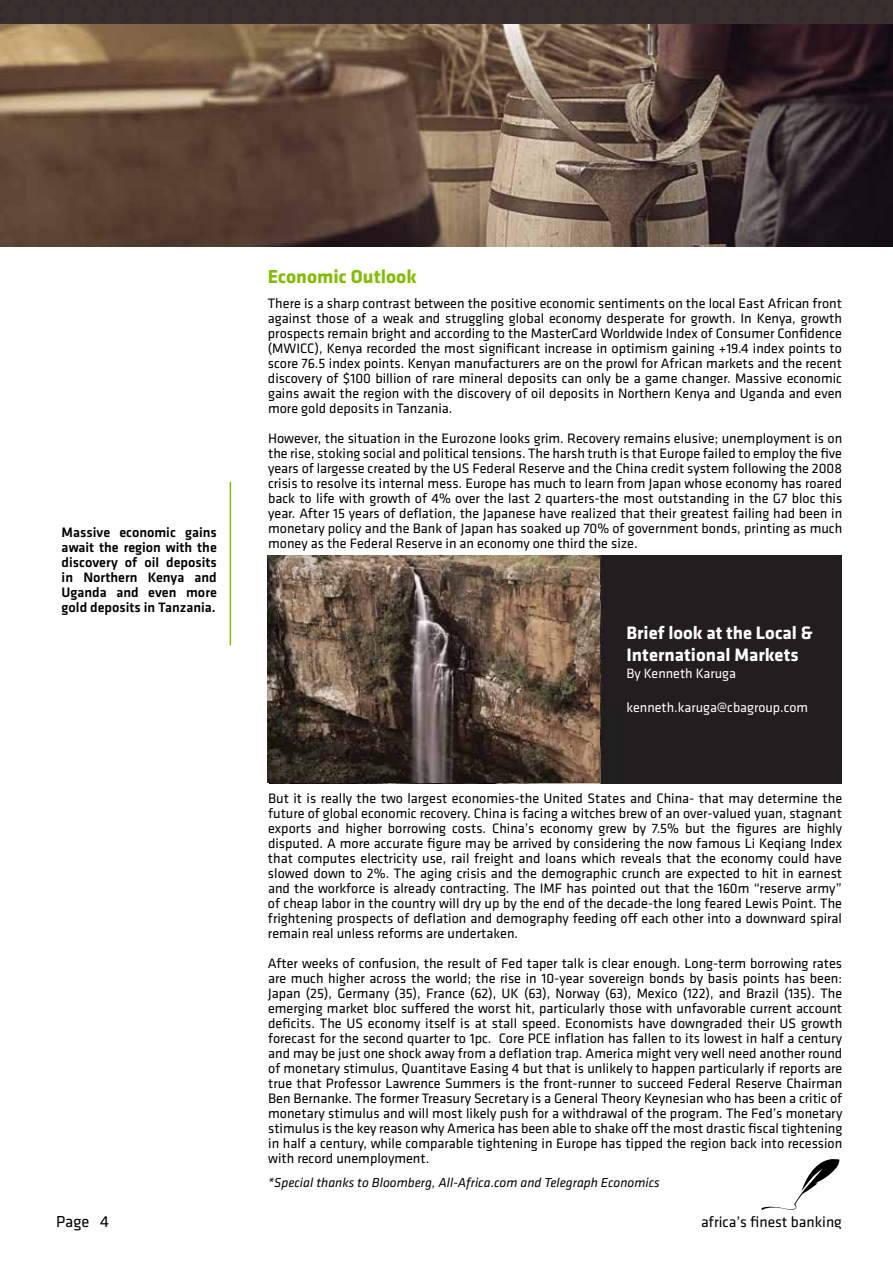
<style>
.page{position:relative;width:893px;height:1263px;background:#fff}
.page>*{position:absolute;margin:0;border:0;box-sizing:border-box;transform-origin:0 0}
.t1{font:700 19.5px "Klavika";color:#82bc00}
.t2{font:700 18.75px/22.5px "Klavika";color:#fff}
.t3{font:16.5px "Klavika";color:#000}
.t4{font:15.45px "Klavika";color:#000}
.t5{font:14.1px/15px "Klavika";color:#000;text-align:justify}
.t6{font:500 14.1px/15px "Klavika";color:#000;text-align:justify}
.t7{font:13.95px "Klavika";color:#fff}
.t8{font:italic 13.5px "Klavika";color:#000}
</style>
<div class="page">
<svg style="left:761px;top:1159px;width:79px;height:51px"></svg>
<img style="left:0;top:24px;width:893px;height:223px">
<div style="left:0;top:0;width:893px;height:24px;background:#392f2c"></div>
<hr style="left:230px;top:482px;width:1px;height:163px;background:#82bc00">
<div style="left:269px;top:555px;width:573px;height:229px;background:#231d1f"></div>
<img style="left:268px;top:556px;width:332px;height:227px">
<p class="t6" style="left:62px;top:524px;width:157px">Massive economic gains await the region with the discovery of oil deposits in Northern Kenya and Uganda and even more gold deposits in Tanzania.</p>
<h1 class="t1" style="left:268px;top:262px;width:150px">Economic Outlook</h1>
<p class="t5" style="left:268px;top:295px;width:576px">There is a sharp contrast between the positive economic sentiments on the local East African front against those of a weak and struggling global economy desperate for growth. In Kenya, growth prospects remain bright and according to the MasterCard Worldwide Index of Consumer Confidence (MWICC), Kenya recorded the most significant increase in optimism gaining +19.4 index points to score 76.5 index points. Kenyan manufacturers are on the prowl for African markets and the recent discovery of $100 billion of rare mineral deposits can only be a game changer. Massive economic gains await the region with the discovery of oil deposits in Northern Kenya and Uganda and even more gold deposits in Tanzania.</p>
<p class="t5" style="left:268px;top:430px;width:576px">However, the situation in the Eurozone looks grim. Recovery remains elusive; unemployment is on the rise, stoking social and political tensions. The harsh truth is that Europe failed to employ the five years of largesse created by the US Federal Reserve and the China credit system following the 2008 crisis to resolve its internal mess. Europe has much to learn from Japan whose economy has roared back to life with growth of 4% over the last 2 quarters-the most outstanding in the G7 bloc this year. After 15 years of deflation, the Japanese have realized that their greatest failing had been in monetary policy and the Bank of Japan has soaked up 70% of government bonds, printing as much money as the Federal Reserve in an economy one third the size.</p>
<h2 class="t2" style="left:626px;top:621px;width:188px">Brief look at the Local &amp;<br>International Markets</h2>
<p class="t7" style="left:626px;top:664px;width:111px">By Kenneth Karuga</p>
<p class="t7" style="left:626px;top:698px;width:183px">kenneth.karuga@cbagroup.com</p>
<p class="t5" style="left:268px;top:790px;width:576px">But it is really the two largest economies-the United States and China- that may determine the future of global economic recovery. China is facing a witches brew of an over-valued yuan, stagnant exports and higher borrowing costs. China’s economy grew by 7.5% but the figures are highly disputed. A more accurate figure may be arrived by considering the now famous Li Keqiang Index that computes electricity use, rail freight and loans which reveals that the economy could have slowed down to 2%. The aging crisis and the demographic crunch are expected to hit in earnest and the workforce is already contracting. The IMF has pointed out that the 160m “reserve army” of cheap labor in the country will dry up by the end of the decade-the long feared Lewis Point. The frightening prospects of deflation and demography feeding off each other into a downward spiral remain real unless reforms are undertaken.</p>
<p class="t5" style="left:268px;top:955px;width:576px">After weeks of confusion, the result of Fed taper talk is clear enough. Long-term borrowing rates are much higher across the world; the rise in 10-year sovereign bonds by basis points has been:<br>Japan (25), Germany (35), France (62), UK (63), Norway (63), Mexico (122), and Brazil (135). The emerging market bloc suffered the worst hit, particularly those with unfavorable current account deficits. The US economy itself is at stall speed. Economists have downgraded their US growth forecast for the second quarter to 1pc. Core PCE inflation has fallen to its lowest in half a century and may be just one shock away from a deflation trap. America might very well need another round of monetary stimulus, Quantitave Easing 4 but that is unlikely to happen particularly if reports are true that Professor Lawrence Summers is the front-runner to succeed Federal Reserve Chairman Ben Bernanke. The former Treasury Secretary is a General Theory Keynesian who has been a critic of monetary stimulus and will most likely push for a withdrawal of the program. The Fed’s monetary stimulus is the key reason why America has been able to shake off the most drastic fiscal tightening in half a century, while comparable tightening in Europe has tipped the region back into recession with record unemployment.</p>
<p class="t8" style="left:268px;top:1174px;width:393px">*Special thanks to Bloomberg, All-Africa.com and Telegraph Economics</p>
<p class="t3" style="left:56px;top:1211px;width:54px">Page 4</p>
<p class="t4" style="left:701px;top:1212px;width:142px">africa’s finest banking</p>
</div>
